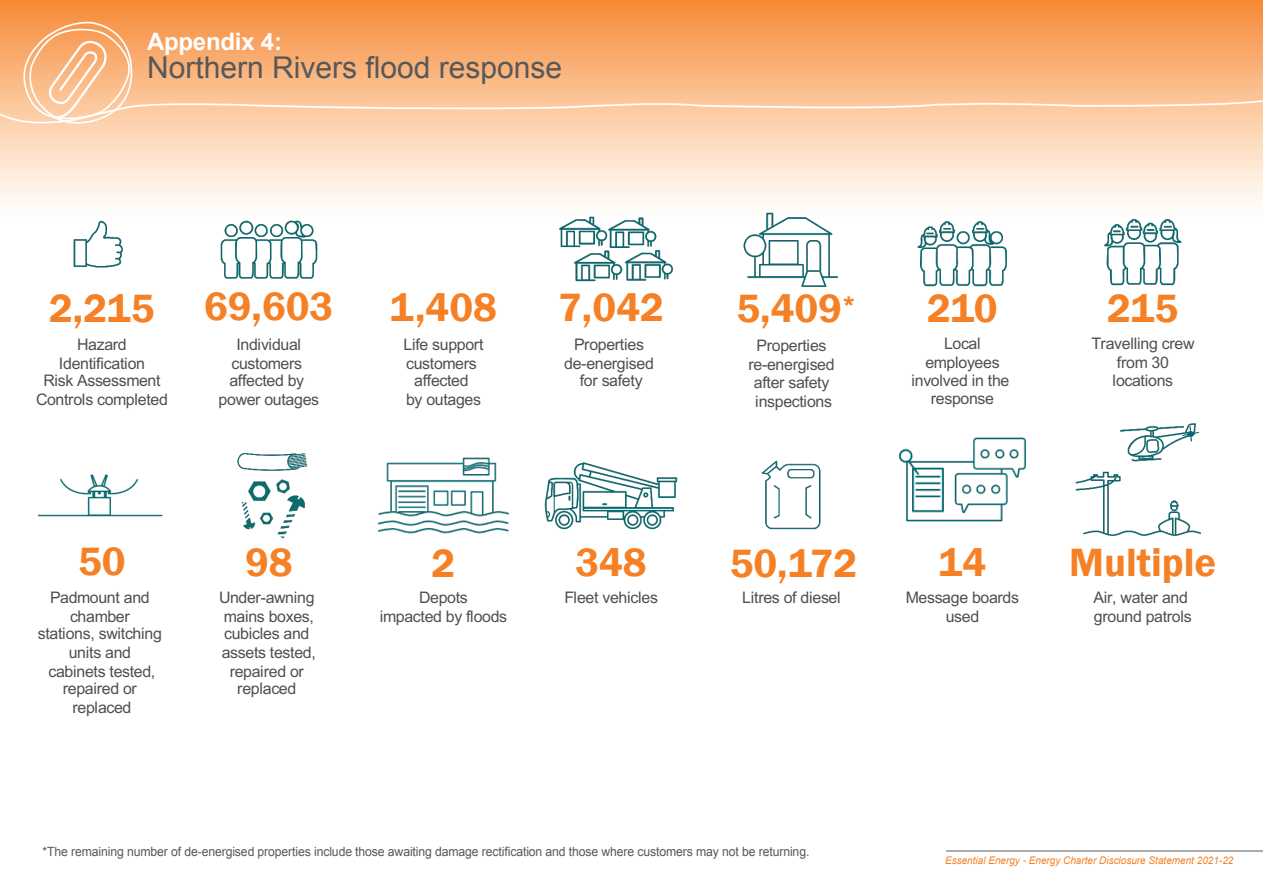
<style>
.page{position:relative;width:1263px;height:893px;background:#fff}
.page>*{position:absolute;margin:0;border:0;box-sizing:border-box;transform-origin:0 0}
.t1{font:600 40.5px "Franklin Gothic";color:#f58025}
.t2{font:30px "Arial";color:#57585a}
.t3{font:700 24px "Arial";letter-spacing:-.01em;color:#fff}
.t4{font:15.9px/18.9px "Arial";letter-spacing:-.02em;color:#4f4f4d;text-align:center}
.t5{font:12.75px "Arial";letter-spacing:-.01em;color:#57585a;scale:.96 1}
.t6{font:italic 10.5px "Arial";color:#f48026;scale:.95 1}
</style>
<div class="page">
<svg style="left:0;top:0;width:1263px;height:204px;background:#fbcda7"></svg>
<hr style="left:946px;top:851px;width:317px;height:1px;background:#57585a">
<svg style="left:0;top:20px;width:1263px;height:115px;background:#fab884"></svg>
<img style="left:31px;top:178px;width:142px;height:90px">
<img style="left:195px;top:175px;width:147px;height:104px">
<img style="left:889px;top:186px;width:147px;height:101px">
<img style="left:237px;top:453px;width:71px;height:86px">
<img style="left:544px;top:462px;width:134px;height:68px">
<img style="left:1075px;top:423px;width:126px;height:113px">
<img style="left:38px;top:474px;width:125px;height:43px">
<img style="left:761px;top:460px;width:60px;height:70px">
<img style="left:723px;top:180px;width:141px;height:107px">
<img style="left:535px;top:167px;width:152px;height:115px">
<img style="left:379px;top:458px;width:129px;height:75px">
<img style="left:899px;top:438px;width:127px;height:84px">
<img style="left:1069px;top:183px;width:149px;height:103px">
<h3 class="t3" style="left:147px;top:26px;width:136px">Appendix 4:</h3>
<h2 class="t2" style="left:147px;top:48px;width:417px">Northern Rivers flood response</h2>
<h1 class="t1" style="left:49px;top:284px;width:107px">2,215</h1>
<p class="t4" style="left:59px;top:335px;width:88px">Hazard<br>Identification</p>
<p class="t4" style="left:36px;top:371px;width:133px">Risk Assessment<br>Controls completed</p>
<h1 class="t1" style="left:204px;top:281px;width:131px">69,603</h1>
<p class="t4" style="left:231px;top:335px;width:72px">Individual customers</p>
<p class="t4" style="left:219px;top:371px;width:102px">affected by power outages</p>
<h1 class="t1" style="left:390px;top:283px;width:108px">1,408</h1>
<p class="t4" style="left:403px;top:335px;width:81px;text-align:left">Life support customers</p>
<p class="t4" style="left:406px;top:371px;width:76px">affected<br>by outages</p>
<h1 class="t1" style="left:558px;top:283px;width:107px">7,042</h1>
<p class="t4" style="left:564px;top:335px;width:91px">Properties de-energised</p>
<p class="t4" style="left:580px;top:371px;width:64px">for safety</p>
<h1 class="t1" style="left:736px;top:283px;width:121px">5,409<sup>*</sup></h1>
<p class="t4" style="left:748px;top:336px;width:88px">Properties re-energised</p>
<p class="t4" style="left:754px;top:373px;width:80px;text-align:left">after safety inspections</p>
<h1 class="t1" style="left:927px;top:283px;width:72px">210</h1>
<p class="t4" style="left:925px;top:334px;width:76px">Local employees</p>
<p class="t4" style="left:911px;top:370px;width:99px">involved in the response</p>
<h1 class="t1" style="left:1107px;top:283px;width:73px">215</h1>
<p class="t4" style="left:1091px;top:334px;width:105px">Travelling crew from 30</p>
<p class="t4" style="left:1112px;top:370px;width:62px">locations</p>
<h1 class="t1" style="left:78px;top:537px;width:49px">50</h1>
<p class="t4" style="left:50px;top:588px;width:101px">Padmount and chamber</p>
<p class="t4" style="left:38px;top:624px;width:126px">stations, switching units and<br>cabinets tested,</p>
<p class="t4" style="left:63px;top:679px;width:76px">repaired or replaced</p>
<h1 class="t1" style="left:245px;top:538px;width:49px">98</h1>
<p class="t4" style="left:219px;top:588px;width:97px">Under-awning mains boxes,</p>
<p class="t4" style="left:222px;top:624px;width:96px">cubicles and assets tested, repaired or</p>
<p class="t4" style="left:237px;top:679px;width:61px">replaced</p>
<h1 class="t1" style="left:431px;top:538px;width:25px">2</h1>
<p class="t4" style="left:380px;top:588px;width:129px">Depots<br>impacted by floods</p>
<h1 class="t1" style="left:575px;top:538px;width:73px">348</h1>
<p class="t4" style="left:564px;top:588px;width:95px">Fleet vehicles</p>
<h1 class="t1" style="left:730px;top:538px;width:129px">50,172</h1>
<p class="t4" style="left:742px;top:588px;width:100px">Litres of diesel</p>
<h1 class="t1" style="left:938px;top:538px;width:49px">14</h1>
<p class="t4" style="left:906px;top:588px;width:115px">Message boards used</p>
<h1 class="t1" style="left:1069px;top:538px;width:148px">Multiple</h1>
<p class="t4" style="left:1094px;top:588px;width:100px;text-align:left">Air, water and ground patrols</p>
<p class="t5" style="left:43px;top:843px;width:800px">*The remaining number of de-energised properties include those awaiting damage rectification and those where customers may not be returning.</p>
<p class="t6" style="left:945px;top:853px;width:305px">Essential Energy - Energy Charter Disclosure Statement 2021-22</p>
</div>
